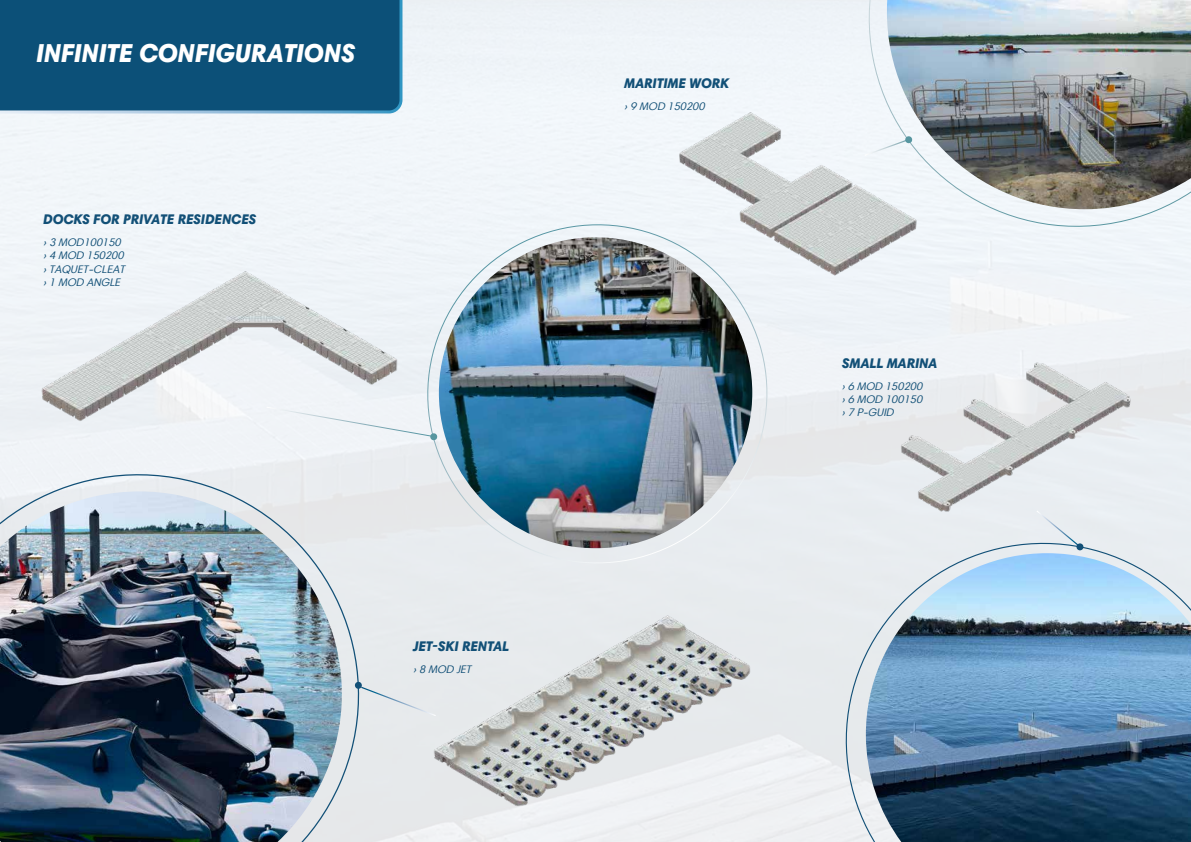
<style>
.page{position:relative;width:1191px;height:842px;background:#fff}
.page>*{position:absolute;margin:0;border:0;box-sizing:border-box;transform-origin:0 0}
.t1{font:italic 900 26px "Harmonia Sans W06";color:#fff}
.t2{font:italic 900 14px "Harmonia Sans W06";color:#125077}
.t3{font:italic 11px/13.2px "Harmonia Sans W01";color:#125077}
</style>
<div class="page">
<img style="left:431px;top:596px;width:321px;height:217px">
<img style="left:835px;top:315px;width:325px;height:207px">
<img style="left:41px;top:248px;width:358px;height:205px">
<img style="left:674px;top:109px;width:248px;height:168px">
<div style="left:826px;top:522px;width:365px;height:320px;background:#e8ecf0"></div>
<img style="left:866px;top:553px;width:325px;height:289px">
<svg style="left:0;top:443px;width:389px;height:399px"></svg>
<img style="left:0;top:491px;width:342px;height:351px">
<img style="left:404px;top:200px;width:387px;height:387px">
<svg style="left:855px;top:0;width:336px;height:240px"></svg>
<img style="left:887px;top:0;width:304px;height:209px">
<svg style="left:1035px;top:509px;width:46px;height:39px;background:#dfe6ec"></svg>
<svg style="left:863px;top:136px;width:49px;height:21px"></svg>
<div style="left:1076px;top:543px;width:7px;height:7px;background:#125077;border-radius:50%"></div>
<svg style="left:354px;top:681px;width:83px;height:36px;background:#dde3e7"></svg>
<div style="left:265px;top:406px;width:173px;height:35px;background:#f0f3f7"></div>
<div style="left:0;top:0;width:402px;height:113px;background:#0c5078"></div>
<h1 class="t1" style="left:36px;top:36px;width:320px">INFINITE CONFIGURATIONS</h1>
<p class="t2" style="left:43px;top:210px;width:214px">DOCKS FOR PRIVATE RESIDENCES</p>
<p class="t3" style="left:43px;top:236px;width:86px">›3 MOD100150 ›4 MOD 150200 ›TAQUET-CLEAT ›1 MOD ANGLE</p>
<p class="t2" style="left:413px;top:637px;width:97px">JET-SKI RENTAL</p>
<p class="t3" style="left:413px;top:662px;width:62px">›8 MOD JET</p>
<p class="t2" style="left:624px;top:74px;width:106px">MARITIME WORK</p>
<p class="t3" style="left:624px;top:100px;width:85px">›9 MOD 150200</p>
<p class="t2" style="left:842px;top:353px;width:97px">SMALL MARINA</p>
<p class="t3" style="left:842px;top:379px;width:85px;text-align:justify">›6 MOD 150200 ›6 MOD 100150 ›7 P-GUID</p>
</div>
